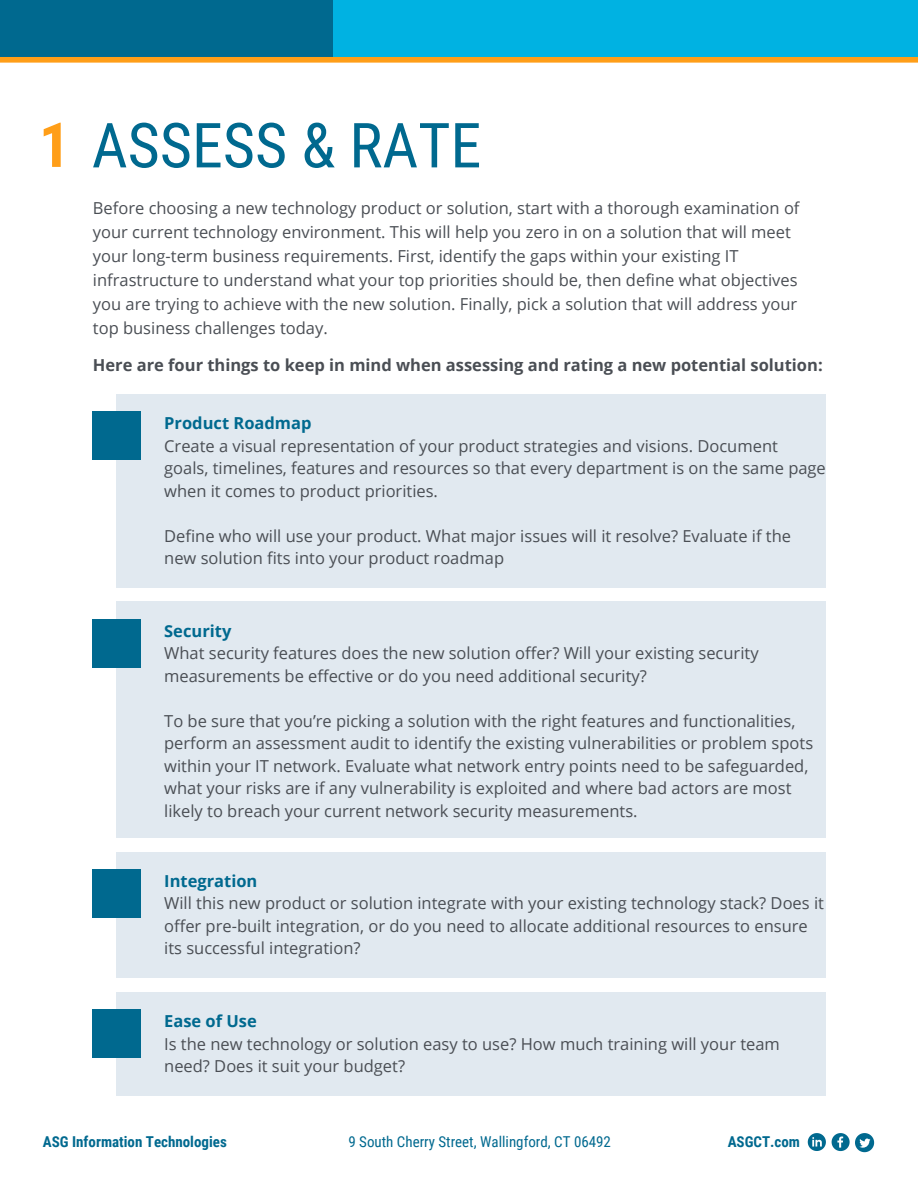
<style>
.page{position:relative;width:918px;height:1188px;background:#fff}
.page>*{position:absolute;margin:0;border:0;box-sizing:border-box;transform-origin:0 0}
.t1{font:62.1px "Roboto Condensed";color:#00698f}
.t2{font:16.5px/22.5px "Open Sans";color:#4a4e54}
.t3{font:700 16.5px "Open Sans";color:#4a4e54}
.t4{font:700 16.5px "Open Sans";color:#00698f}
.t5{font:15px "Roboto Condensed";color:#00698f}
.t6{font:700 15px "Roboto Condensed";color:#00698f}
.s1{font-weight:700;color:#ff9e18}
</style>
<div class="page">
<div style="left:319px;top:0;width:598px;height:57px;background:#00b2e2"></div>
<div style="left:0;top:0;width:333px;height:57px;background:#00698f"></div>
<div style="left:0;top:57px;width:918px;height:6px;background:#ff9e18"></div>
<svg style="left:808px;top:1133px;width:18px;height:18px"></svg>
<svg style="left:832px;top:1133px;width:42px;height:19px"></svg>
<div style="left:116px;top:394px;width:710px;height:194px;background:#e1e9f0"></div>
<div style="left:92px;top:412px;width:48px;height:48px;background:#00698f"></div>
<div style="left:116px;top:852px;width:710px;height:126px;background:#e1e9f0"></div>
<div style="left:92px;top:869px;width:48px;height:48px;background:#00698f"></div>
<div style="left:116px;top:992px;width:710px;height:104px;background:#e1e9f0"></div>
<div style="left:92px;top:1009px;width:48px;height:49px;background:#00698f"></div>
<div style="left:116px;top:602px;width:710px;height:236px;background:#e1e9f0"></div>
<div style="left:92px;top:619px;width:48px;height:48px;background:#00698f"></div>
<p class="t1" style="left:39px;top:110px;width:444px"><span class="s1">1</span> ASSESS &amp; RATE</p>
<p class="t2" style="left:93px;top:195px;width:708px;line-height:24px">Before choosing a new technology product or solution, start with a thorough examination of your current technology environment. This will help you zero in on a solution that will meet your long-term business requirements. First, identify the gaps within your existing IT infrastructure to understand what your top priorities should be, then define what objectives you are trying to achieve with the new solution. Finally, pick a solution that will address your top business challenges today.</p>
<p class="t3" style="left:93px;top:354px;width:731px">Here are four things to keep in mind when assessing and rating a new potential solution:</p>
<p class="t4" style="left:164px;top:412px;width:149px">Product Roadmap</p>
<p class="t2" style="left:164px;top:434px;width:663px">Create a visual representation of your product strategies and visions. Document goals, timelines, features and resources so that every department is on the same page when it comes to product priorities.</p>
<p class="t2" style="left:164px;top:524px;width:628px">Define who will use your product. What major issues will it resolve? Evaluate if the new solution fits into your product roadmap</p>
<p class="t4" style="left:164px;top:619px;width:69px">Security</p>
<p class="t2" style="left:164px;top:641px;width:596px">What security features does the new solution offer? Will your existing security</p>
<p class="t2" style="left:164px;top:664px;width:484px">measurements be effective or do you need additional security?</p>
<p class="t2" style="left:164px;top:709px;width:650px">To be sure that you’re picking a solution with the right features and functionalities, perform an assessment audit to identify the existing vulnerabilities or problem spots</p>
<p class="t2" style="left:164px;top:754px;width:646px">within your IT network. Evaluate what network entry points need to be safeguarded,</p>
<p class="t2" style="left:164px;top:776px;width:629px">what your risks are if any vulnerability is exploited and where bad actors are most likely to breach your current network security measurements.</p>
<p class="t4" style="left:164px;top:869px;width:95px">Integration</p>
<p class="t2" style="left:164px;top:891px;width:661px">Will this new product or solution integrate with your existing technology stack? Does it</p>
<p class="t2" style="left:164px;top:914px;width:645px">offer pre-built integration, or do you need to allocate additional resources to ensure its successful integration?</p>
<p class="t4" style="left:164px;top:1010px;width:94px">Ease of Use</p>
<p class="t2" style="left:164px;top:1032px;width:617px">Is the new technology or solution easy to use? How much training will your team need? Does it suit your budget?</p>
<p class="t6" style="left:43px;top:1133px;width:185px">ASG Information Technologies</p>
<p class="t5" style="left:348px;top:1133px;width:264px">9 South Cherry Street, Wallingford, CT 06492</p>
<p class="t6" style="left:728px;top:1133px;width:74px">ASGCT.com</p>
</div>
